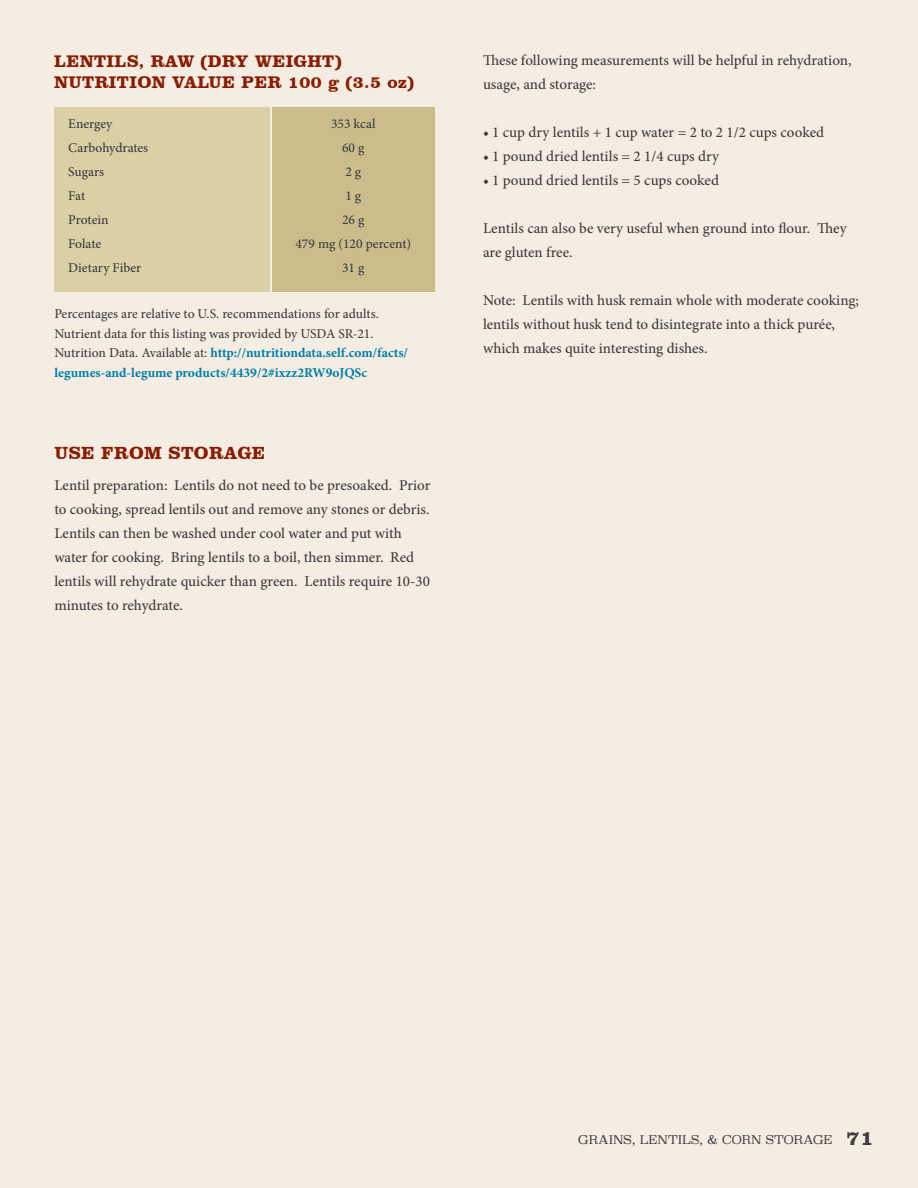
<style>
.page{position:relative;width:918px;height:1188px;background:#f5ede2}
.page>*{position:absolute;margin:0;border:0;box-sizing:border-box;transform-origin:0 0}
.t1{font:700 18px "Clarendon BT";letter-spacing:.025em;color:#891c02}
.t2{font:700 17.25px/21px "Clarendon BT";letter-spacing:.025em;color:#891c02}
.t3{font:500 15px/24px "Minion Pro";color:#3e3e3f}
.t4{font:500 13.5px/24px "Minion Pro";color:#3e3e3f}
.t5{font:12px "Superclarendon Lt";color:#3e3e3f}
.s1{font-weight:700;color:#007da8}
.s2{font-family:"Clarendon BT";font-weight:700;font-size:21px}
</style>
<div class="page">
<div style="left:54px;top:107px;width:381px;height:185px;background:#dbcfa6"></div>
<div style="left:271px;top:107px;width:164px;height:184px;background:#cbbd8b"></div>
<hr style="left:270px;top:107px;width:2px;height:185px;background:#fff">
<p class="t2" style="left:54px;top:50px;width:362px">LENTILS, RAW (DRY WEIGHT)<br>NUTRITION VALUE PER 100 g (3.5 oz)</p>
<p class="t4" style="left:295px;top:111px;width:117px;text-align:center">353 kcal<br>60 g<br>2 g<br>1 g<br>26 g<br>479 mg (120 percent)<br>31 g</p>
<p class="t4" style="left:68px;top:112px;width:81px">Energey<br>Carbohydrates<br>Sugars<br>Fat<br>Protein<br>Folate<br>Dietary Fiber</p>
<p class="t4" style="left:54px;top:304px;width:355px;line-height:19.5px">Percentages are relative to U.S. recommendations for adults.<br>Nutrient data for this listing was provided by USDA SR-21.<br>Nutrition Data. Available at: <span class="s1">http://nutritiondata.self.com/facts/ legumes-and-legume products/4439/2#ixzz2RW9oJQSc</span></p>
<p class="t1" style="left:54px;top:441px;width:213px">USE FROm STORAGE</p>
<p class="t3" style="left:54px;top:473px;width:378px">Lentil preparation: Lentils do not need to be presoaked. Prior to cooking, spread lentils out and remove any stones or debris.<br>Lentils can then be washed under cool water and put with water for cooking. Bring lentils to a boil, then simmer. Red lentils will rehydrate quicker than green. Lentils require 10-30 minutes to rehydrate.</p>
<p class="t3" style="left:483px;top:48px;width:370px">These following measurements will be helpful in rehydration, usage, and storage:</p>
<p class="t3" style="left:483px;top:120px;width:343px">• 1 cup dry lentils + 1 cup water = 2 to 2 1/2 cups cooked</p>
<p class="t3" style="left:483px;top:144px;width:238px">• 1 pound dried lentils = 2 1/4 cups dry</p>
<p class="t3" style="left:483px;top:168px;width:238px">• 1 pound dried lentils = 5 cups cooked</p>
<p class="t3" style="left:483px;top:216px;width:365px">Lentils can also be very useful when ground into flour. They are gluten free.</p>
<p class="t3" style="left:483px;top:288px;width:378px">Note: Lentils with husk remain whole with moderate cooking; lentils without husk tend to disintegrate into a thick purée, which makes quite interesting dishes.</p>
<p class="t5" style="left:578px;top:1132px;width:297px">GRAINS, LENTILS, &amp; CORN STORAGE <span class="s2">71</span></p>
</div>
